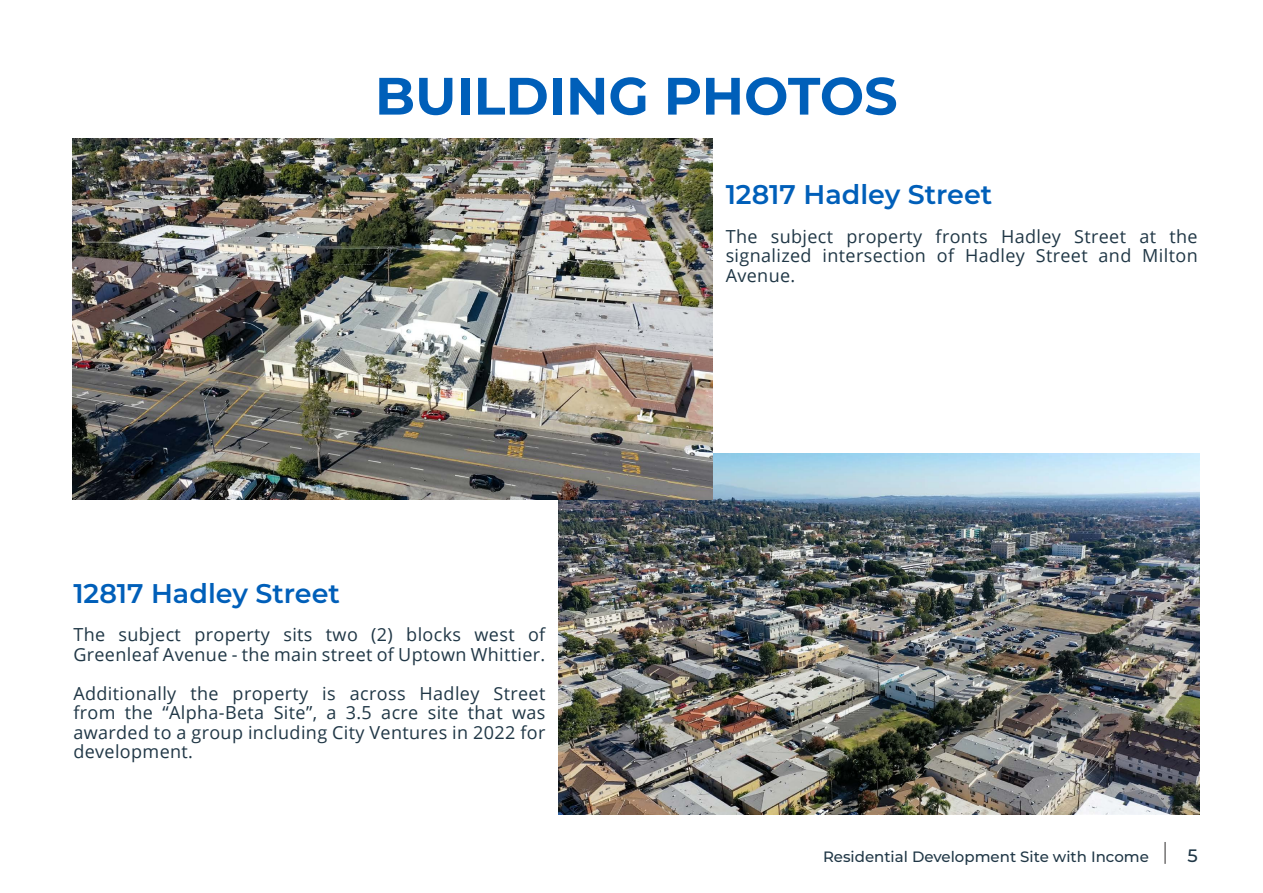
<style>
.page{position:relative;width:1263px;height:893px;background:#fff}
.page>*{position:absolute;margin:0;border:0;box-sizing:border-box;transform-origin:0 0}
.t1{font:700 52.5px "Montserrat";color:#005fb9}
.Title_1{font:600 27px "Montserrat";color:#005fb9}
.Body_Text_2{font:18px/19.5px "Open Sans";letter-spacing:.02em;color:#203746;text-align:justify}
.t2{font:500 18px "Montserrat";color:#203746}
.t3{font:500 15px "Montserrat";color:#203746}
</style>
<div class="page">
<img style="left:559px;top:454px;width:640px;height:360px">
<img style="left:72px;top:139px;width:641px;height:360px">
<svg style="left:1165px;top:842px;width:1px;height:22px"></svg>
<p class="t1" style="left:375px;top:58px;width:524px">BUILDING PHOTOS</p>
<p class="Title_1" style="left:73px;top:574px;width:268px">12817 Hadley Street</p>
<p class="Body_Text_2" style="left:73px;top:625px;width:473px">The subject property sits two (2) blocks west of<br>Greenleaf Avenue - the main street of Uptown Whittier.</p>
<p class="Body_Text_2" style="left:73px;top:683px;width:474px">Additionally the property is across Hadley Street from the “Alpha-Beta Site”, a 3.5 acre site that was awarded to a group including City Ventures in 2022 for development.</p>
<p class="Title_1" style="left:726px;top:176px;width:268px">12817 Hadley Street</p>
<p class="Body_Text_2" style="left:726px;top:226px;width:474px">The subject property fronts Hadley Street at the signalized intersection of Hadley Street and Milton Avenue.</p>
<p class="t3" style="left:823px;top:846px;width:327px">Residential Development Site with Income</p>
<p class="t2" style="left:1187px;top:843px;width:12px">5</p>
</div>
